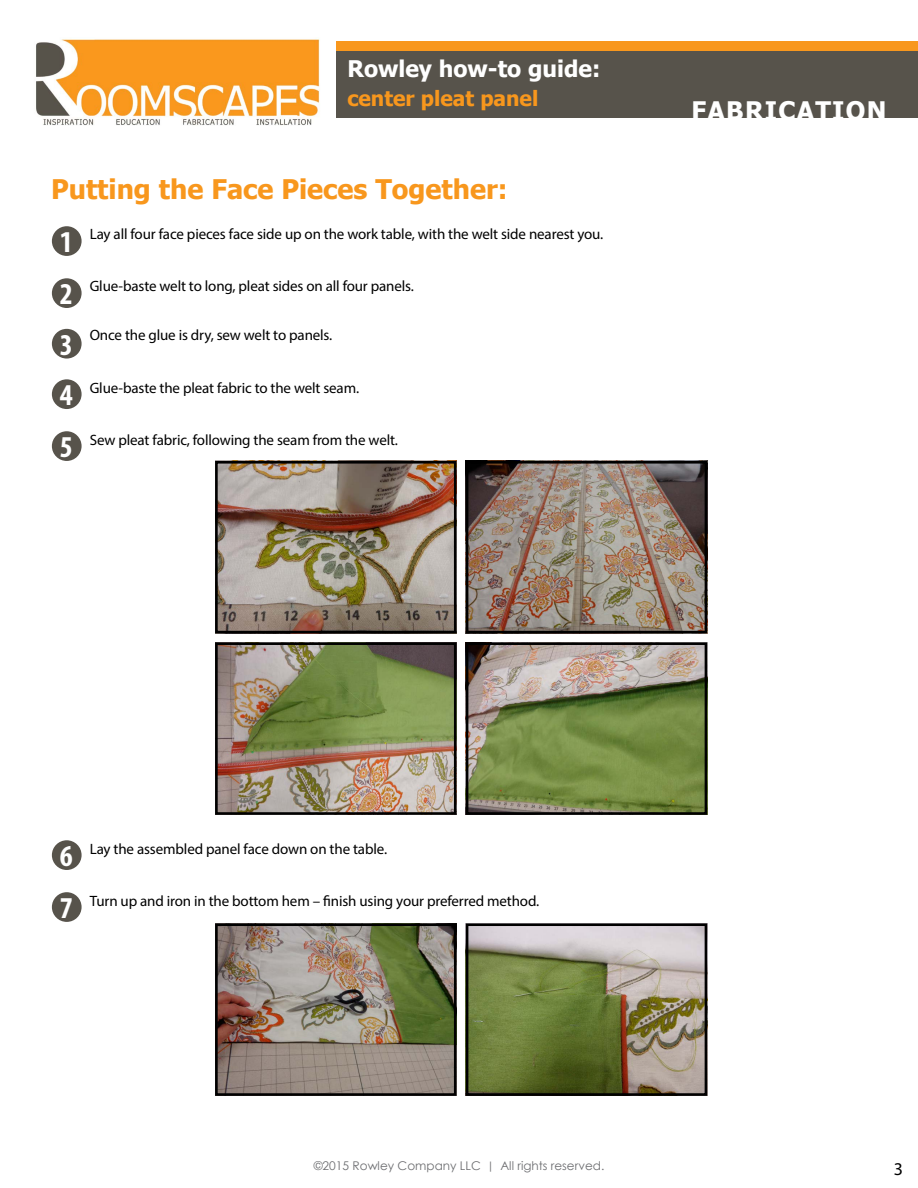
<style>
.page{position:relative;width:918px;height:1188px;background:#fff}
.page>*{position:absolute;margin:0;border:0;box-sizing:border-box;transform-origin:0 0}
.t1{font:700 condensed 30.45px "Myriad Pro";color:#fff}
.t2{font:700 27px "Tahoma";color:#f8971d}
.t3{font:700 25.5px "Tahoma";letter-spacing:.05em;color:#fff}
.t4{font:700 22.8px "Tahoma";color:#fff}
.t5{font:700 21px "Tahoma";color:#f8971d}
.t6{font:18px "Myriad Pro";color:#000}
.t7{font:15px "Myriad Pro";letter-spacing:-.01em;color:#000}
.t8{font:12px "Century Gothic";color:#6d6e71}
.s1{font-family:"Tw Cen"}
</style>
<div class="page">
<div style="left:337px;top:41px;width:581px;height:77px;background:#57534b"></div>
<img style="left:36px;top:39px;width:284px;height:87px">
<div style="left:337px;top:41px;width:581px;height:10px;background:#f8971d"></div>
<img style="left:219px;top:465px;width:234px;height:164px">
<div style="left:215px;top:461px;width:242px;height:172px;border:3px solid #000"></div>
<img style="left:470px;top:927px;width:233px;height:165px">
<div style="left:466px;top:923px;width:241px;height:173px;border:3px solid #000"></div>
<img style="left:219px;top:646px;width:234px;height:165px">
<div style="left:215px;top:642px;width:242px;height:173px;border:3px solid #000"></div>
<img style="left:470px;top:465px;width:233px;height:164px">
<div style="left:466px;top:461px;width:241px;height:172px;border:3px solid #000"></div>
<img style="left:219px;top:927px;width:234px;height:165px">
<div style="left:215px;top:923px;width:242px;height:173px;border:3px solid #000"></div>
<img style="left:470px;top:646px;width:233px;height:165px">
<div style="left:466px;top:642px;width:241px;height:173px;border:3px solid #000"></div>
<div style="left:52px;top:329px;width:30px;height:30px;background:#57534b;border-radius:50%"></div>
<div style="left:52px;top:278px;width:30px;height:30px;background:#57534b;border-radius:50%"></div>
<div style="left:52px;top:226px;width:30px;height:30px;background:#57534b;border-radius:50%"></div>
<div style="left:52px;top:379px;width:30px;height:30px;background:#57534b;border-radius:50%"></div>
<div style="left:52px;top:840px;width:30px;height:30px;background:#57534b;border-radius:50%"></div>
<div style="left:52px;top:431px;width:30px;height:30px;background:#57534b;border-radius:50%"></div>
<div style="left:52px;top:892px;width:30px;height:30px;background:#57534b;border-radius:50%"></div>
<h3 class="t4" style="left:347px;top:53px;width:254px">Rowley how-to guide:</h3>
<h3 class="t5" style="left:347px;top:83px;width:192px">center pleat panel</h3>
<h2 class="t2" style="left:51px;top:171px;width:458px">Putting the Face Pieces Together:</h2>
<h1 class="t1" style="left:60px;top:223px;width:14px">1</h1>
<p class="t7" style="left:90px;top:224px;width:515px">Lay all four face pieces face side up on the work table, with the welt side nearest you.</p>
<h1 class="t1" style="left:60px;top:275px;width:14px">2</h1>
<p class="t7" style="left:90px;top:276px;width:326px">Glue-baste welt to long, pleat sides on all four panels.</p>
<h1 class="t1" style="left:60px;top:325px;width:14px">3</h1>
<p class="t7" style="left:90px;top:325px;width:244px">Once the glue is dry, sew welt to panels.</p>
<h1 class="t1" style="left:60px;top:376px;width:14px">4</h1>
<p class="t7" style="left:90px;top:379px;width:271px">Glue-baste the pleat fabric to the welt seam.</p>
<h1 class="t1" style="left:60px;top:428px;width:14px">5</h1>
<p class="t7" style="left:90px;top:431px;width:310px">Sew pleat fabric, following the seam from the welt.</p>
<h3 class="t3" style="left:691px;top:92px;width:197px">FABRICATION</h3>
<h1 class="t1" style="left:60px;top:837px;width:14px">6</h1>
<h1 class="t1" style="left:60px;top:889px;width:14px">7</h1>
<p class="t7" style="left:90px;top:840px;width:299px">Lay the assembled panel face down on the table.</p>
<p class="t7" style="left:90px;top:891px;width:451px">Turn up and iron in the bottom hem – finish using your preferred method.</p>
<p class="t8" style="left:314px;top:1157px;width:292px">©2015 Rowley Company LLC <span class="s1">|</span> All rights reserved.</p>
<p class="t6" style="left:894px;top:1158px;width:11px">3</p>
</div>
